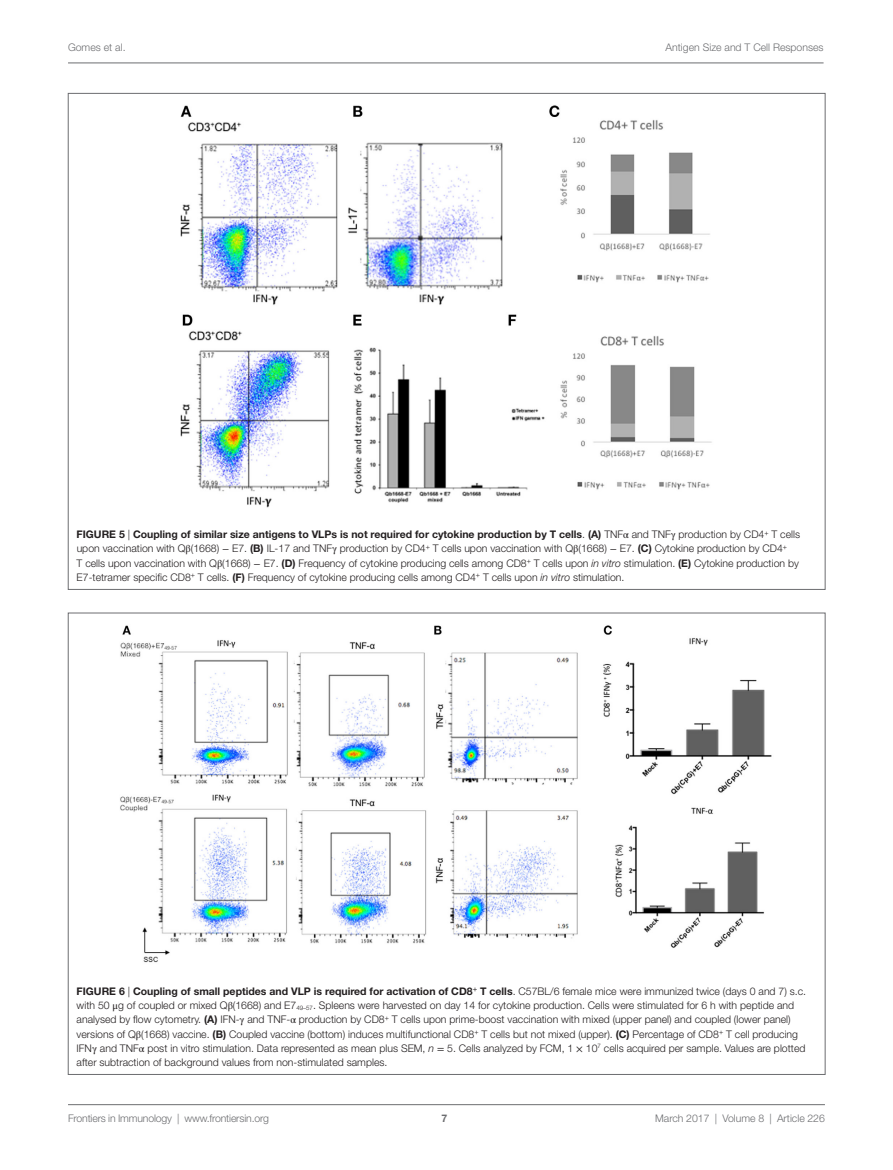
<style>
.page{position:relative;width:893px;height:1170px;background:#fff}
.page>*{position:absolute;margin:0;border:0;box-sizing:border-box;transform-origin:0 0}
.t1{font:300 10.5px/14.2px "Helvetica Neue LT Std";color:#231f20}
.t2{font:300 10.5px "Helvetica Neue LT Std";color:#6c6d70}
.t3{font:700 10.5px "Helvetica Neue LT Std";color:#6c6d70}
.s1{font-weight:700}
.s2{font-family:"STIX General";font-weight:400}
.s3{font-style:italic}
</style>
<div class="page">
<img style="left:180px;top:105px;width:532px;height:403px">
<img style="left:120px;top:625px;width:652px;height:338px">
<hr style="left:68px;top:1104px;width:757px;height:1px;background:#6c6d70">
<hr style="left:68px;top:63px;width:755px;height:1px;background:#6c6d70">
<p class="t2" style="left:68px;top:41px;width:59px">Gomes et al.</p>
<p class="t2" style="left:666px;top:41px;width:159px">Antigen Size and T Cell Responses</p>
<p class="t1" style="left:77px;top:527px;width:725px"><span class="s1">Figure 5</span> | <span class="s1">Coupling of similar size antigens to VLPs is not required for cytokine production by T cells</span>. <span class="s1">(A)</span> TNF<span class="s2">α</span> and TNF<span class="s2">γ</span> production by CD4<sup>+</sup> T cells upon vaccination with Q<span class="s2">β</span>(1668) <span class="s2">−</span> E7. <span class="s1">(B)</span> IL-17 and TNF<span class="s2">γ</span> production by CD4<sup>+</sup> T cells upon vaccination with Q<span class="s2">β</span>(1668) <span class="s2">−</span> E7. <span class="s1">(C)</span> Cytokine production by CD4<sup>+<br></sup>T cells upon vaccination with Q<span class="s2">β</span>(1668) <span class="s2">−</span> E7. <span class="s1">(D)</span> Frequency of cytokine producing cells among CD8<sup>+</sup> T cells upon <span class="s3">in vitro</span> stimulation. <span class="s1">(E)</span> Cytokine production by E7-tetramer specific CD8<sup>+</sup> T cells. <span class="s1">(F)</span> Frequency of cytokine producing cells among CD4<sup>+</sup> T cells upon <span class="s3">in vitro</span> stimulation.</p>
<p class="t1" style="left:77px;top:983px;width:731px"><span class="s1">Figure 6</span> | <span class="s1">Coupling of small peptides and VLP is required for activation of CD8</span><sup>+</sup> <span class="s1">T cells</span>. C57BL/6 female mice were immunized twice (days 0 and 7) s.c. with 50 <span class="s2">μ</span>g of coupled or mixed Q<span class="s2">β</span>(1668) and E7<sub>49–57</sub>. Spleens were harvested on day 14 for cytokine production. Cells were stimulated for 6 h with peptide and analysed by flow cytometry. <span class="s1">(A)</span> IFN-<span class="s2">γ</span> and TNF-<span class="s2">α</span> production by CD8<sup>+</sup> T cells upon prime-boost vaccination with mixed (upper panel) and coupled (lower panel) versions of Q<span class="s2">β</span>(1668) vaccine. <span class="s1">(B)</span> Coupled vaccine (bottom) induces multifunctional CD8<sup>+</sup> T cells but not mixed (upper). <span class="s1">(C)</span> Percentage of CD8<sup>+</sup> T cell producing IFN<span class="s2">γ</span> and TNF<span class="s2">α</span> post in vitro stimulation. Data represented as mean plus SEM, <span class="s3">n</span> <span class="s2">=</span> 5. Cells analyzed by FCM, 1 <span class="s2">×</span> 10<sup>7</sup> cells acquired per sample. Values are plotted after subtraction of background values from non-stimulated samples.</p>
<p class="t2" style="left:68px;top:1111px;width:203px">Frontiers in Immunology | www.frontiersin.org</p>
<p class="t2" style="left:655px;top:1111px;width:171px">March 2017 | Volume 8 | Article 226</p>
<p class="t3" style="left:441px;top:1111px;width:7px">7</p>
</div>
